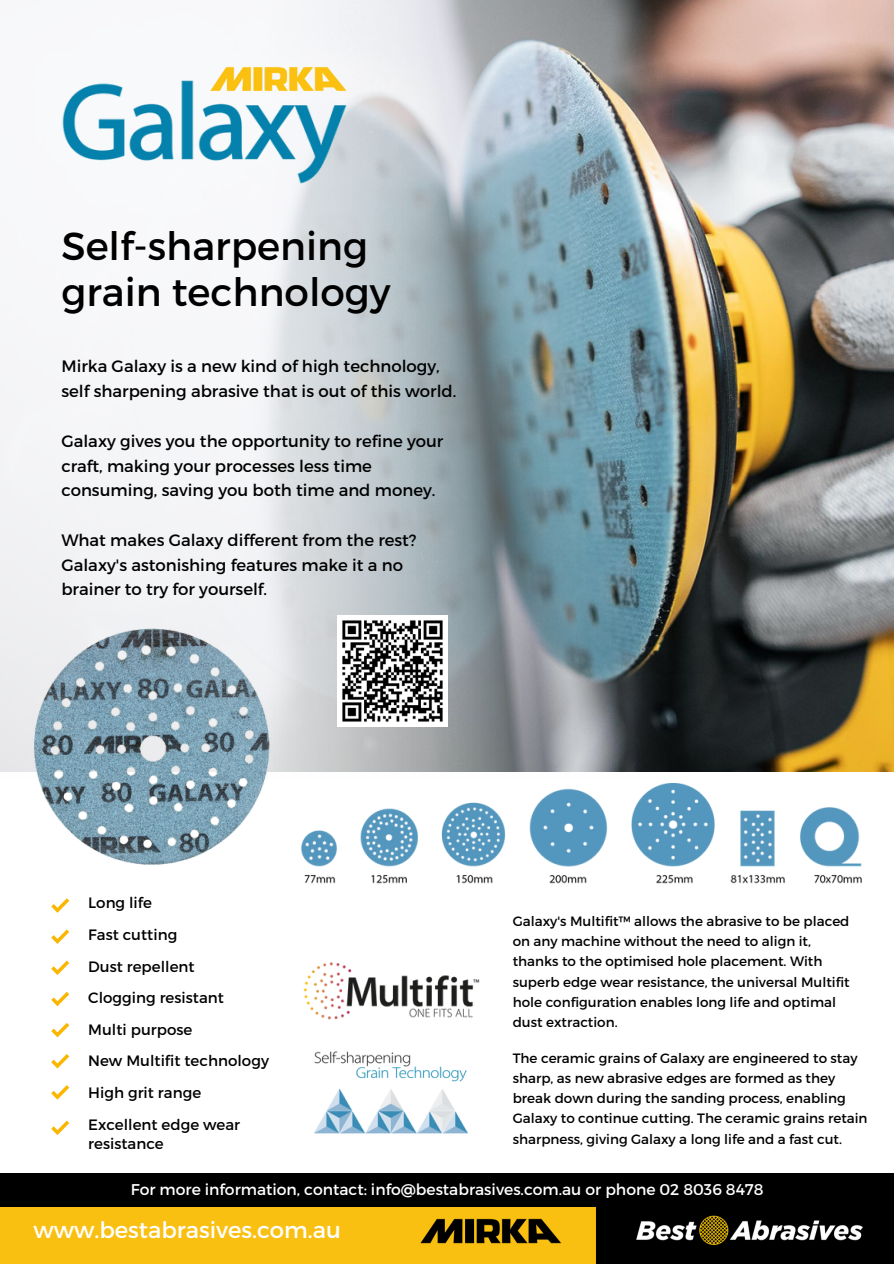
<style>
.page{position:relative;width:894px;height:1264px;background:#fff}
.page>*{position:absolute;margin:0;border:0;box-sizing:border-box;transform-origin:0 0}
.t1{font:39px/46.2px "Montserrat";color:#000}
.t2{font:22.65px "Montserrat";color:#fff}
.t3{font:16.5px/24.8px "Montserrat";color:#000}
.t4{font:15.6px "Montserrat";color:#fff}
.t5{font:15px/31.7px "Montserrat";color:#000}
.t6{font:13.5px/20.2px "Montserrat";color:#000}
</style>
<div class="page">
<img style="left:759px;top:0;width:134px;height:771px">
<img style="left:0;top:0;width:759px;height:772px">
<img style="left:0;top:592px;width:304px;height:273px">
<img style="left:303px;top:962px;width:177px;height:58px">
<img style="left:314px;top:1051px;width:154px;height:83px">
<img style="left:61px;top:61px;width:287px;height:143px">
<img style="left:205px;top:67px;width:147px;height:25px">
<img style="left:301px;top:783px;width:561px;height:101px">
<svg style="left:51px;top:898px;width:18px;height:14px"></svg>
<svg style="left:51px;top:929px;width:18px;height:15px"></svg>
<svg style="left:51px;top:960px;width:18px;height:15px"></svg>
<svg style="left:51px;top:991px;width:18px;height:15px"></svg>
<svg style="left:51px;top:1023px;width:18px;height:14px"></svg>
<svg style="left:51px;top:1054px;width:18px;height:14px"></svg>
<svg style="left:51px;top:1085px;width:18px;height:14px"></svg>
<svg style="left:51px;top:1120px;width:18px;height:15px"></svg>
<img style="left:0;top:1206px;width:893px;height:57px">
<div style="left:0;top:1173px;width:893px;height:33px;background:#000"></div>
<img style="left:337px;top:616px;width:110px;height:110px">
<h1 class="t1" style="left:61px;top:221px;width:331px">Self-sharpening grain technology</h1>
<p class="t3" style="left:61px;top:353px;width:396px">Mirka Galaxy is a new kind of high technology, self sharpening abrasive that is out of this world.</p>
<p class="t3" style="left:61px;top:427px;width:383px">Galaxy gives you the opportunity to refine your craft, making your processes less time consuming, saving you both time and money.</p>
<p class="t3" style="left:61px;top:527px;width:356px">What makes Galaxy different from the rest?<br>Galaxy's astonishing features make it a no brainer to try for yourself.</p>
<p class="t5" style="left:88px;top:886px;width:182px">Long life<br>Fast cutting<br>Dust repellent<br>Clogging resistant<br>Multi purpose<br>New Multifit technology<br>High grit range<br>Excellent edge wear</p>
<p class="t5" style="left:88px;top:1127px;width:77px">resistance</p>
<p class="t6" style="left:512px;top:910px;width:338px">Galaxy's Multifit™ allows the abrasive to be placed on any machine without the need to align it, thanks to the optimised hole placement. With superb edge wear resistance, the universal Multifit hole configuration enables long life and optimal dust extraction.</p>
<p class="t6" style="left:512px;top:1046px;width:356px">The ceramic grains of Galaxy are engineered to stay sharp, as new abrasive edges are formed as they break down during the sanding process, enabling Galaxy to continue cutting. The ceramic grains retain sharpness, giving Galaxy a long life and a fast cut.</p>
<p class="t4" style="left:131px;top:1178px;width:634px">For more information, contact: info@bestabrasives.com.au or phone 02 8036 8478</p>
<h2 class="t2" style="left:34px;top:1214px;width:309px">www.bestabrasives.com.au</h2>
</div>
